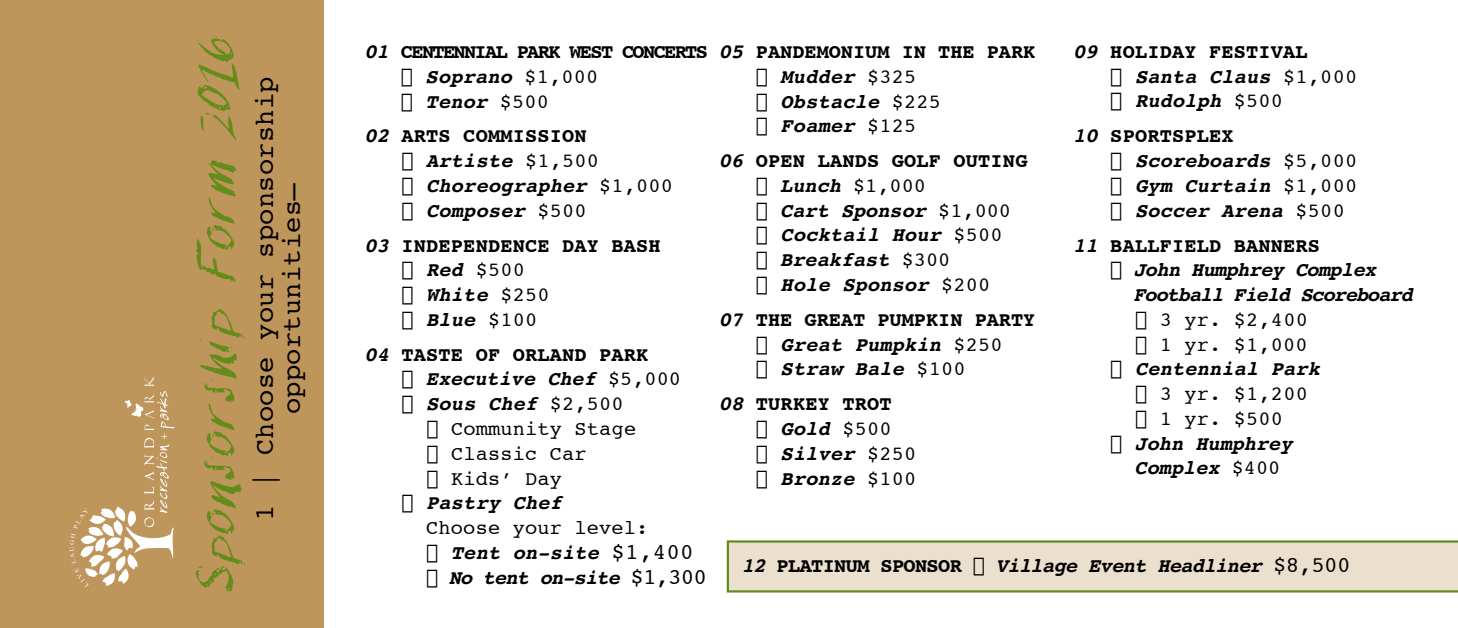
<style>
.page{position:relative;width:1458px;height:628px;background:#fff}
.page>*{position:absolute;margin:0;border:0;box-sizing:border-box;transform-origin:0 0}
.t1{font:60.75px "Chalk Paint";color:#648c1a}
.t2{font:27px/27px "Courier";letter-spacing:.01em;color:#000;text-align:center}
.t3{font:italic 700 20.25px/24.8px "Courier";letter-spacing:.01em;color:#000}
.t4{font:20.25px "Courier";letter-spacing:.01em;color:#000}
.t5{font:700 20.25px/24.8px "Courier";letter-spacing:.01em;color:#000}
.t6{font:italic 700 20.25px "Courier";letter-spacing:-.03em;color:#000}
.t7{font:700 20.25px/24.8px "Courier";letter-spacing:-.08em;color:#000}
.t8{font:italic 700 20.25px "Courier";letter-spacing:-.05em;color:#000}
.t9{font:italic 700 20.25px "Courier";letter-spacing:-.04em;color:#000}
.s1{font-style:italic}
.s2{font-weight:400}
.s3{font-style:normal}
.s4{font-weight:400;font-style:normal}
.s5{font-weight:400;font-style:normal;font-size:22.5px}
</style>
<div class="page">
<svg style="left:727px;top:540px;width:731px;height:52px;background:#e0d8c0"></svg>
<div style="left:0;top:0;width:324px;height:628px;background:#be955b"></div>
<svg style="left:70px;top:376px;width:105px;height:211px"></svg>
<h1 class="t1" style="left:194px;top:592px;width:557px;rotate:-90deg">Sponsorship Form 2016</h1>
<h2 class="t2" style="left:250px;top:521px;width:446px;rotate:-90deg">1 | Choose your sponsorship opportunities—</h2>
<p class="t7" style="left:401px;top:38px;width:254px;text-indent:-36px"><span class="s1">01</span> centennial park west CONCERTS <span class="s2">❏</span> <span class="s1">Soprano</span> <span class="s2">$1,000<br>❏</span> <span class="s1">Tenor</span> <span class="s2">$500</span></p>
<p class="t3" style="left:402px;top:123px;width:273px;text-indent:-37px">02 <span class="s3">arts commission<br></span><span class="s4">❏</span> Artiste <span class="s4">$1,500<br>❏</span> Choreographer <span class="s4">$1,000 ❏</span> Composer <span class="s4">$500</span></p>
<p class="t5" style="left:402px;top:232px;width:261px;text-indent:-37px"><span class="s1">03</span> independence day bash <span class="s2">❏</span> <span class="s1">Red</span> <span class="s2">$500<br>❏</span> <span class="s1">White</span> <span class="s2">$250<br>❏</span> <span class="s1">Blue</span> <span class="s2">$100</span></p>
<p class="t5" style="left:364px;top:341px;width:285px"><span class="s1">04</span> taste of orland park</p>
<p class="t3" style="left:402px;top:366px;width:281px"><span class="s4">❏</span> Executive Chef <span class="s4">$5,000</span></p>
<p class="t3" style="left:402px;top:390px;width:224px"><span class="s4">❏</span> Sous Chef <span class="s4">$2,500</span></p>
<p class="t4" style="left:426px;top:413px;width:211px">❏ Community Stage</p>
<p class="t4" style="left:426px;top:438px;width:162px">❏ Classic Car</p>
<p class="t4" style="left:426px;top:462px;width:137px">❏ Kids’ Day</p>
<p class="t3" style="left:402px;top:489px;width:162px"><span class="s4">❏</span> Pastry Chef</p>
<p class="t4" style="left:426px;top:512px;width:224px">Choose your level:</p>
<p class="t3" style="left:426px;top:539px;width:269px"><span class="s4">❏</span> Tent on-site <span class="s5">$1,400</span></p>
<p class="t9" style="left:426px;top:561px;width:282px"><span class="s4">❏</span> No tent on-site <span class="s5">$1,300</span></p>
<p class="t3" style="left:756px;top:38px;width:281px;text-indent:-37px">05 <span class="s3">Pandemonium in the Park </span><span class="s4">❏</span> Mudder <span class="s4">$325<br>❏</span> Obstacle <span class="s4">$225<br>❏</span> Foamer <span class="s4">$125</span></p>
<p class="t3" style="left:756px;top:147px;width:273px;text-indent:-37px">06 <span class="s3">Open Lands Golf outing </span><span class="s4">❏</span> Lunch <span class="s4">$1,000<br>❏</span> Cart Sponsor <span class="s4">$1,000 ❏</span> Cocktail Hour <span class="s4">$500<br>❏</span> Breakfast <span class="s4">$300<br>❏</span> Hole Sponsor <span class="s4">$200</span></p>
<p class="t3" style="left:756px;top:306px;width:281px;text-indent:-37px">07 <span class="s3">the great pumpkin party </span><span class="s4">❏</span> Great Pumpkin <span class="s4">$250<br>❏</span> Straw Bale <span class="s4">$100</span></p>
<p class="t3" style="left:756px;top:390px;width:162px;text-indent:-37px">08 <span class="s3">turkey trot<br></span><span class="s4">❏</span> Gold <span class="s4">$500<br>❏</span> Silver <span class="s4">$250 ❏</span> Bronze <span class="s4">$100</span></p>
<p class="t3" style="left:1110px;top:38px;width:248px;text-indent:-37px">09 <span class="s3">holiday festival<br></span><span class="s4">❏</span> Santa Claus <span class="s4">$1,000 ❏</span> Rudolph <span class="s4">$500</span></p>
<p class="t3" style="left:1110px;top:123px;width:248px;text-indent:-37px">10 <span class="s3">sportsplex<br></span><span class="s4">❏</span> Scoreboards <span class="s4">$5,000 ❏</span> Gym Curtain <span class="s4">$1,000 ❏</span> Soccer Arena <span class="s4">$500</span></p>
<p class="t5" style="left:1073px;top:232px;width:248px"><span class="s1">11</span> ballfield banners</p>
<p class="t6" style="left:1110px;top:253px;width:268px"><span class="s4">❏</span> John Humphrey Complex</p>
<p class="t8" style="left:1133px;top:278px;width:281px">Football Field Scoreboard</p>
<p class="t4" style="left:1135px;top:304px;width:174px">❏ 3 yr. $2,400</p>
<p class="t4" style="left:1135px;top:328px;width:174px">❏ 1 yr. $1,000</p>
<p class="t3" style="left:1110px;top:356px;width:211px"><span class="s4">❏</span> Centennial Park</p>
<p class="t4" style="left:1135px;top:378px;width:174px">❏ 3 yr. $1,200</p>
<p class="t4" style="left:1135px;top:403px;width:150px">❏ 1 yr. $500</p>
<p class="t3" style="left:1110px;top:430px;width:184px"><span class="s4">❏</span> John Humphrey</p>
<p class="t3" style="left:1135px;top:454px;width:147px">Complex <span class="s4">$400</span></p>
<p class="t6" style="left:742px;top:549px;width:610px">12 <span class="s3">Platinum sponsor</span> <span class="s4">❏</span> Village Event Headliner <span class="s5">$8,500</span></p>
</div>
